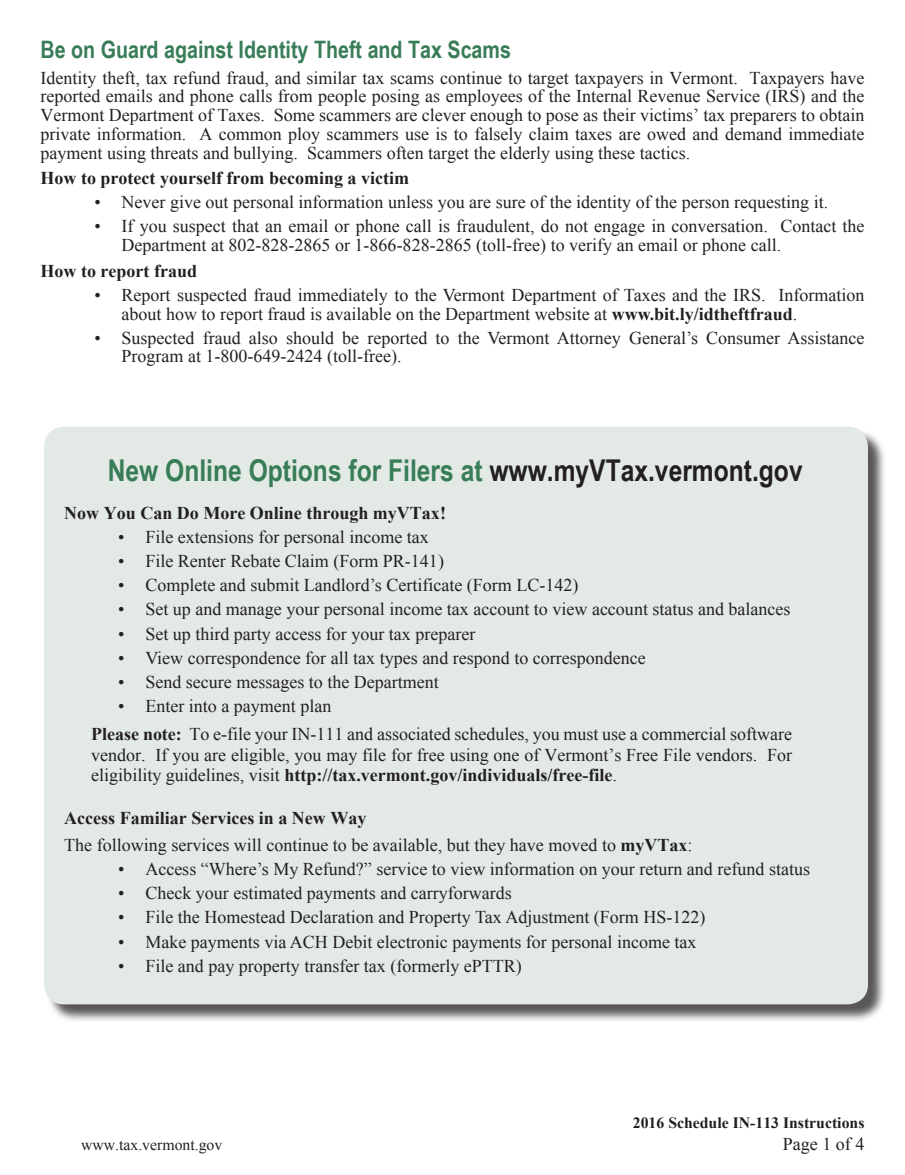
<style>
.page{position:relative;width:905px;height:1175px;background:#fff}
.page>*{position:absolute;margin:0;border:0;box-sizing:border-box;transform-origin:0 0}
.INC_Bk_Cover_heading{font:700 30px "Arial Narrow";color:#387c58}
.INC_Bk_Cover_heading-2{font:700 24px "Arial Narrow";color:#387c58}
.INC_Bk_Cover_heading-3{font:18px/18.8px "Times New Roman";color:#231f20}
.INC_Bk_Cover_heading-4{font:700 18px "Times New Roman";color:#231f20}
._2012IncInst-Normal{font:700 15.75px "Times New Roman";color:#231f20}
.t1{font:15.75px "Times New Roman";color:#231f20}
.s1{font-weight:700}
.s2{color:#231f20}
</style>
<div class="page">
<div style="left:46px;top:429px;width:840px;height:594px;background:#231f20;opacity:.75"></div>
<div style="left:44px;top:426px;width:824px;height:578px;background:#e3eae5;border-radius:20px"></div>
<p class="INC_Bk_Cover_heading-2" style="left:40px;top:31px;width:472px">Be on Guard against Identity Theft and Tax Scams</p>
<p class="INC_Bk_Cover_heading-3" style="left:40px;top:68px;width:825px;text-align:justify">Identity theft, tax refund fraud, and similar tax scams continue to target taxpayers in Vermont. Taxpayers have reported emails and phone calls from people posing as employees of the Internal Revenue Service (IRS) and the Vermont Department of Taxes. Some scammers are clever enough to pose as their victims’ tax preparers to obtain private information. A common ploy scammers use is to falsely claim taxes are owed and demand immediate payment using threats and bullying. Scammers often target the elderly using these tactics.</p>
<p class="INC_Bk_Cover_heading-4" style="left:40px;top:166px;width:370px">How to protect yourself from becoming a victim</p>
<p class="INC_Bk_Cover_heading-3" style="left:94px;top:192px;width:735px">• Never give out personal information unless you are sure of the identity of the person requesting it.</p>
<p class="INC_Bk_Cover_heading-3" style="left:122px;top:217px;width:744px;text-indent:-27px">• If you suspect that an email or phone call is fraudulent, do not engage in conversation. Contact the<br>Department at 802-828-2865 or 1-866-828-2865 (toll-free) to verify an email or phone call.</p>
<p class="INC_Bk_Cover_heading-4" style="left:40px;top:258px;width:158px">How to report fraud</p>
<p class="INC_Bk_Cover_heading-3" style="left:122px;top:285px;width:744px;text-indent:-27px">• Report suspected fraud immediately to the Vermont Department of Taxes and the IRS. Information about how to report fraud is available on the Department website at <span class="s1">www.bit.ly/idtheftfraud</span>.</p>
<p class="INC_Bk_Cover_heading-3" style="left:122px;top:328px;width:744px;text-indent:-27px">• Suspected fraud also should be reported to the Vermont Attorney General’s Consumer Assistance<br>Program at 1-800-649-2424 (toll-free).</p>
<p class="INC_Bk_Cover_heading" style="left:108px;top:448px;width:696px">New Online Options for Filers at <span class="s2">www.myVTax.vermont.gov</span></p>
<p class="INC_Bk_Cover_heading-4" style="left:64px;top:500px;width:383px">Now You Can Do More Online through myVTax!</p>
<p class="INC_Bk_Cover_heading-3" style="left:118px;top:527px;width:312px">• File extensions for personal income tax</p>
<p class="INC_Bk_Cover_heading-3" style="left:118px;top:551px;width:327px">• File Renter Rebate Claim (Form PR-141)</p>
<p class="INC_Bk_Cover_heading-3" style="left:118px;top:575px;width:461px">• Complete and submit Landlord’s Certificate (Form LC-142)</p>
<p class="INC_Bk_Cover_heading-3" style="left:118px;top:599px;width:673px">• Set up and manage your personal income tax account to view account status and balances</p>
<p class="INC_Bk_Cover_heading-3" style="left:118px;top:624px;width:358px">• Set up third party access for your tax preparer</p>
<p class="INC_Bk_Cover_heading-3" style="left:118px;top:648px;width:529px">• View correspondence for all tax types and respond to correspondence</p>
<p class="INC_Bk_Cover_heading-3" style="left:118px;top:672px;width:322px">• Send secure messages to the Department</p>
<p class="INC_Bk_Cover_heading-3" style="left:118px;top:696px;width:214px">• Enter into a payment plan</p>
<p class="INC_Bk_Cover_heading-3" style="left:91px;top:724px;width:702px;line-height:20.2px;text-align:justify"><span class="s1">Please note:</span> To e-file your IN-111 and associated schedules, you must use a commercial software vendor. If you are eligible, you may file for free using one of Vermont’s Free File vendors. For eligibility guidelines, visit <span class="s1">http://tax.vermont.gov/individuals/free-file</span>.</p>
<p class="INC_Bk_Cover_heading-4" style="left:64px;top:805px;width:303px">Access Familiar Services in a New Way</p>
<p class="INC_Bk_Cover_heading-3" style="left:64px;top:835px;width:629px">The following services will continue to be available, but they have moved to <span class="s1">myVTax</span>:</p>
<p class="INC_Bk_Cover_heading-3" style="left:118px;top:859px;width:693px">• Access “Where’s My Refund?” service to view information on your return and refund status</p>
<p class="INC_Bk_Cover_heading-3" style="left:118px;top:883px;width:395px">• Check your estimated payments and carryforwards</p>
<p class="INC_Bk_Cover_heading-3" style="left:118px;top:907px;width:588px">• File the Homestead Declaration and Property Tax Adjustment (Form HS-122)</p>
<p class="INC_Bk_Cover_heading-3" style="left:118px;top:931px;width:579px">• Make payments via ACH Debit electronic payments for personal income tax</p>
<p class="INC_Bk_Cover_heading-3" style="left:118px;top:956px;width:405px">• File and pay property transfer tax (formerly ePTTR)</p>
<p class="_2012IncInst-Normal" style="left:633px;top:1111px;width:233px">2016 Schedule IN-113 Instructions</p>
<p class="t1" style="left:81px;top:1133px;width:143px">www.tax.vermont.gov</p>
<p class="INC_Bk_Cover_heading-3" style="left:783px;top:1133px;width:83px">Page 1 of 4</p>
</div>
